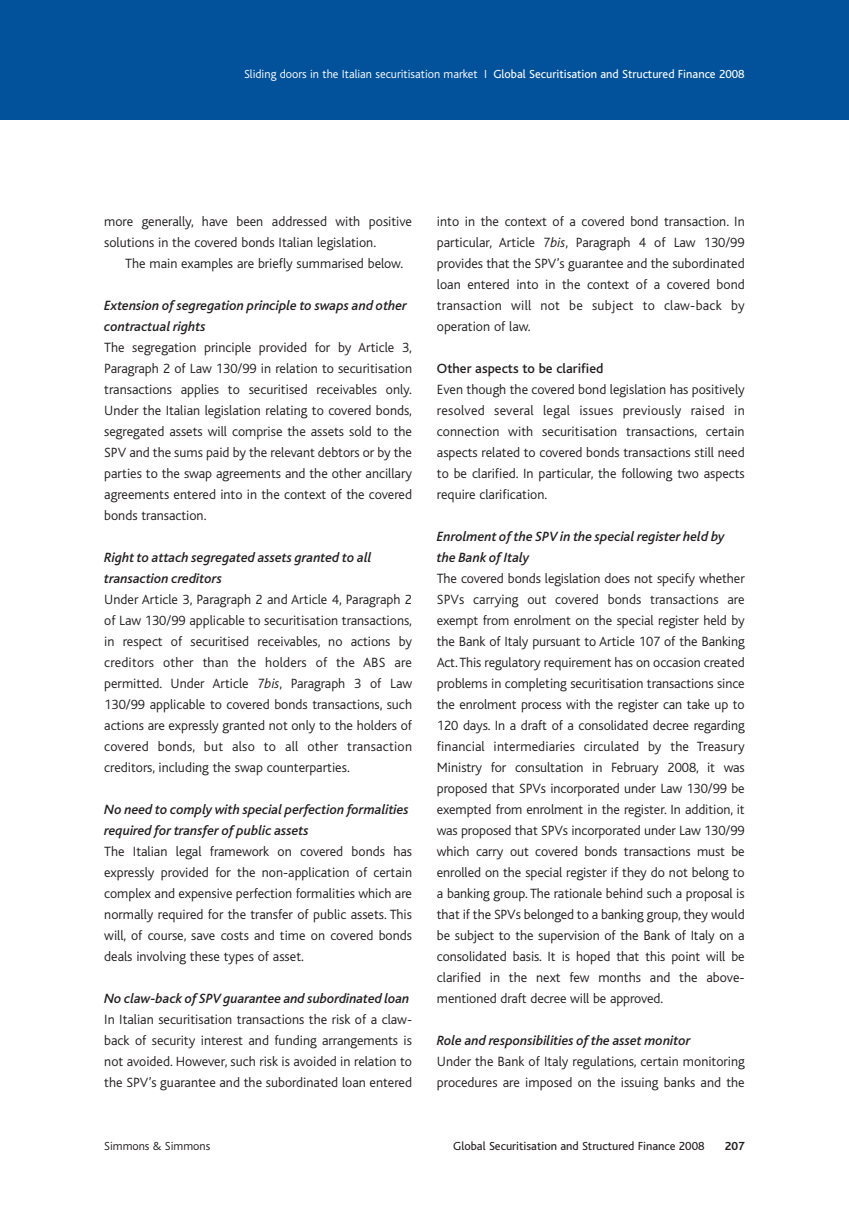
<style>
.page{position:relative;width:849px;height:1221px;background:#fff}
.page>*{position:absolute;margin:0;border:0;box-sizing:border-box;transform-origin:0 0}
.t1{font:300 14px/21px "Bliss";color:#231f20;text-align:justify}
.t2{font:italic 500 14px/21px "Bliss";color:#231f20}
.t3{font:500 14px "Bliss";color:#231f20}
.t4{font:300 12.25px "Bliss";color:#fff}
.t5{font:12.25px "Bliss";color:#231f20}
.t6{font:300 12.25px "Bliss";color:#231f20}
.t7{font:700 12.25px "Bliss";color:#231f20}
.s1{font-weight:400}
.s2{font-style:italic}
</style>
<div class="page">
<div style="left:0;top:1px;width:848px;height:118px;background:#01529a"></div>
<p class="t4" style="left:244px;top:69px;width:502px">Sliding doors in the Italian securitisation market I <span class="s1">Global Securitisation and Structured Finance 2008</span></p>
<p class="t1" style="left:104px;top:211px;width:309px">more generally, have been addressed with positive solutions in the covered bonds Italian legislation.</p>
<p class="t1" style="left:125px;top:253px;width:279px">The main examples are briefly summarised below.</p>
<p class="t2" style="left:104px;top:296px;width:304px">Extension of segregation principle to swaps and other contractual rights</p>
<p class="t1" style="left:104px;top:337px;width:309px">The segregation principle provided for by Article 3, Paragraph 2 of Law 130/99 in relation to securitisation transactions applies to securitised receivables only.<br>Under the Italian legislation relating to covered bonds, segregated assets will comprise the assets sold to the SPV and the sums paid by the relevant debtors or by the parties to the swap agreements and the other ancillary agreements entered into in the context of the covered bonds transaction.</p>
<p class="t2" style="left:104px;top:548px;width:269px">Right to attach segregated assets granted to all transaction creditors</p>
<p class="t1" style="left:104px;top:589px;width:309px">Under Article 3, Paragraph 2 and Article 4, Paragraph 2 of Law 130/99 applicable to securitisation transactions, in respect of securitised receivables, no actions by creditors other than the holders of the ABS are permitted. Under Article 7<span class="s2">bis</span>, Paragraph 3 of Law 130/99 applicable to covered bonds transactions, such actions are expressly granted not only to the holders of covered bonds, but also to all other transaction creditors, including the swap counterparties.</p>
<p class="t2" style="left:104px;top:800px;width:306px">No need to comply with special perfection formalities required for transfer of public assets</p>
<p class="t1" style="left:104px;top:841px;width:309px">The Italian legal framework on covered bonds has expressly provided for the non-application of certain complex and expensive perfection formalities which are normally required for the transfer of public assets. This will, of course, save costs and time on covered bonds deals involving these types of asset.</p>
<p class="t2" style="left:104px;top:989px;width:307px">No claw-back of SPV guarantee and subordinated loan</p>
<p class="t1" style="left:104px;top:1009px;width:309px">In Italian securitisation transactions the risk of a claw&shy;back of security interest and funding arrangements is not avoided. However, such risk is avoided in relation to the SPV’s guarantee and the subordinated loan entered</p>
<p class="t1" style="left:437px;top:211px;width:309px">into in the context of a covered bond transaction. In particular, Article 7<span class="s2">bis</span>, Paragraph 4 of Law 130/99 provides that the SPV’s guarantee and the subordinated loan entered into in the context of a covered bond transaction will not be subject to claw-back by operation of law.</p>
<p class="t3" style="left:437px;top:363px;width:168px">Other aspects to be clarified</p>
<p class="t1" style="left:437px;top:379px;width:309px">Even though the covered bond legislation has positively resolved several legal issues previously raised in connection with securitisation transactions, certain aspects related to covered bonds transactions still need to be clarified. In particular, the following two aspects require clarification.</p>
<p class="t2" style="left:437px;top:527px;width:289px">Enrolment of the SPV in the special register held by the Bank of Italy</p>
<p class="t1" style="left:437px;top:568px;width:309px">The covered bonds legislation does not specify whether SPVs carrying out covered bonds transactions are exempt from enrolment on the special register held by the Bank of Italy pursuant to Article 107 of the Banking Act.This regulatory requirement has on occasion created problems in completing securitisation transactions since the enrolment process with the register can take up to 120 days. In a draft of a consolidated decree regarding financial intermediaries circulated by the Treasury Ministry for consultation in February 2008, it was proposed that SPVs incorporated under Law 130/99 be exempted from enrolment in the register. In addition, it was proposed that SPVs incorporated under Law 130/99 which carry out covered bonds transactions must be enrolled on the special register if they do not belong to a banking group. The rationale behind such a proposal is that if the SPVs belonged to a banking group, they would be subject to the supervision of the Bank of Italy on a consolidated basis. It is hoped that this point will be clarified in the next few months and the above&shy;mentioned draft decree will be approved.</p>
<p class="t2" style="left:437px;top:1031px;width:255px">Role and responsibilities of the asset monitor</p>
<p class="t1" style="left:437px;top:1051px;width:309px">Under the Bank of Italy regulations, certain monitoring procedures are imposed on the issuing banks and the</p>
<p class="t6" style="left:104px;top:1140px;width:107px">Simmons &amp; Simmons</p>
<p class="t5" style="left:453px;top:1141px;width:253px">Global Securitisation and Structured Finance 2008</p>
<p class="t7" style="left:724px;top:1141px;width:21px">207</p>
</div>
